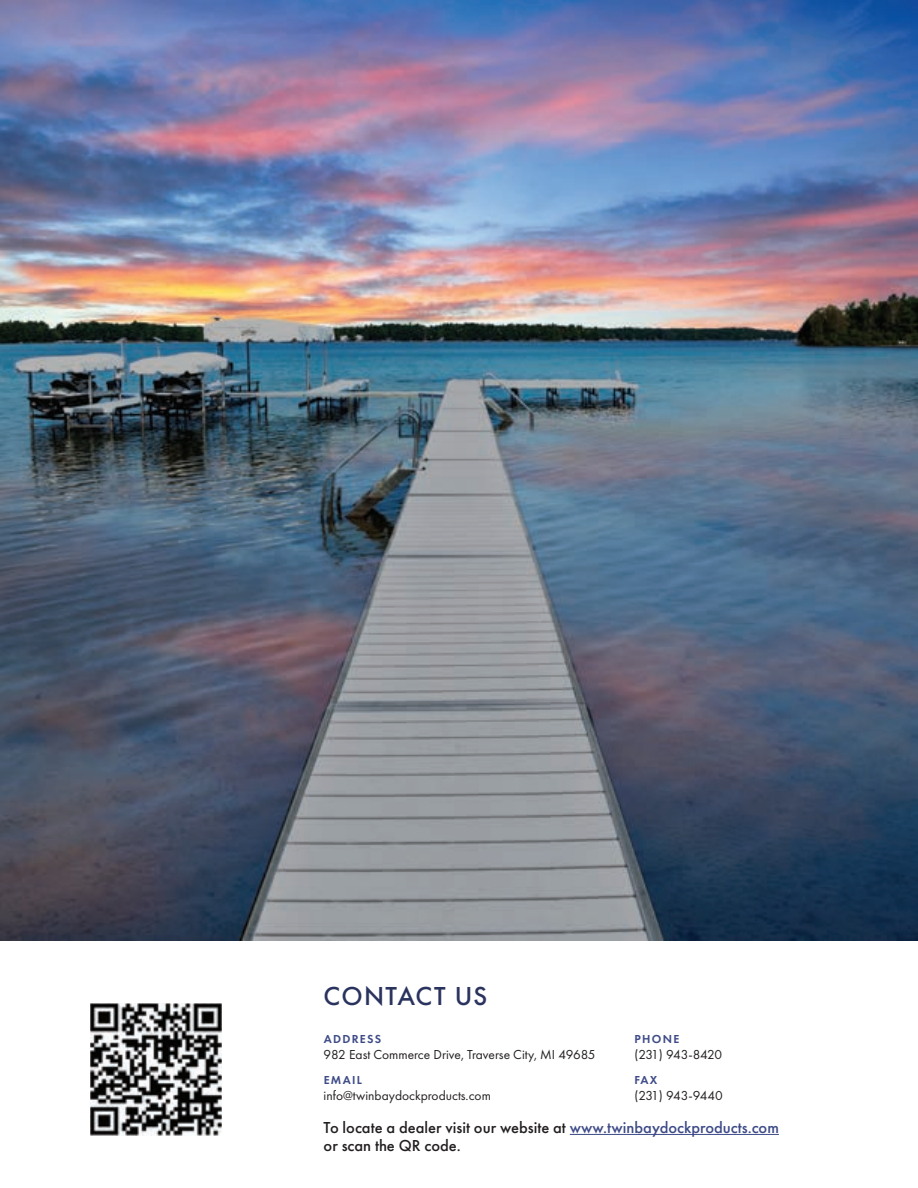
<style>
.page{position:relative;width:918px;height:1188px;background:#fff}
.page>*{position:absolute;margin:0;border:0;box-sizing:border-box;transform-origin:0 0}
.t1{font:500 27px "Futura PT";letter-spacing:.045em;color:#2a335e}
.t2{font:500 16.5px/18px "Futura PT";color:#231f20}
.t3{font:13.5px "Futura PT";color:#231f20}
.t4{font:600 12px "Futura PT";letter-spacing:.11em;color:#3d4a87}
.s1{color:#3d4a87}
</style>
<div class="page">
<img style="left:0;top:0;width:918px;height:940px">
<hr style="left:570px;top:1134px;width:209px;height:1px;background:#3d4a87">
<img style="left:90px;top:1003px;width:132px;height:132px">
<h1 class="t1" style="left:324px;top:979px;width:165px">CONTACT US</h1>
<p class="t4" style="left:324px;top:1031px;width:59px">ADDRESS</p>
<p class="t3" style="left:324px;top:1047px;width:273px">982 East Commerce Drive, Traverse City, MI 49685</p>
<p class="t4" style="left:635px;top:1031px;width:46px">PHONE</p>
<p class="t3" style="left:634px;top:1047px;width:89px">(231) 943-8420</p>
<p class="t4" style="left:635px;top:1072px;width:25px">FAX</p>
<p class="t3" style="left:634px;top:1088px;width:90px">(231) 943-9440</p>
<p class="t4" style="left:324px;top:1072px;width:40px">EMAIL</p>
<p class="t3" style="left:324px;top:1088px;width:169px">info@twinbaydockproducts.com</p>
<p class="t2" style="left:324px;top:1118px;width:457px">To locate a dealer visit our website at <span class="s1">www.twinbaydockproducts.com </span>or scan the QR code.</p>
</div>
